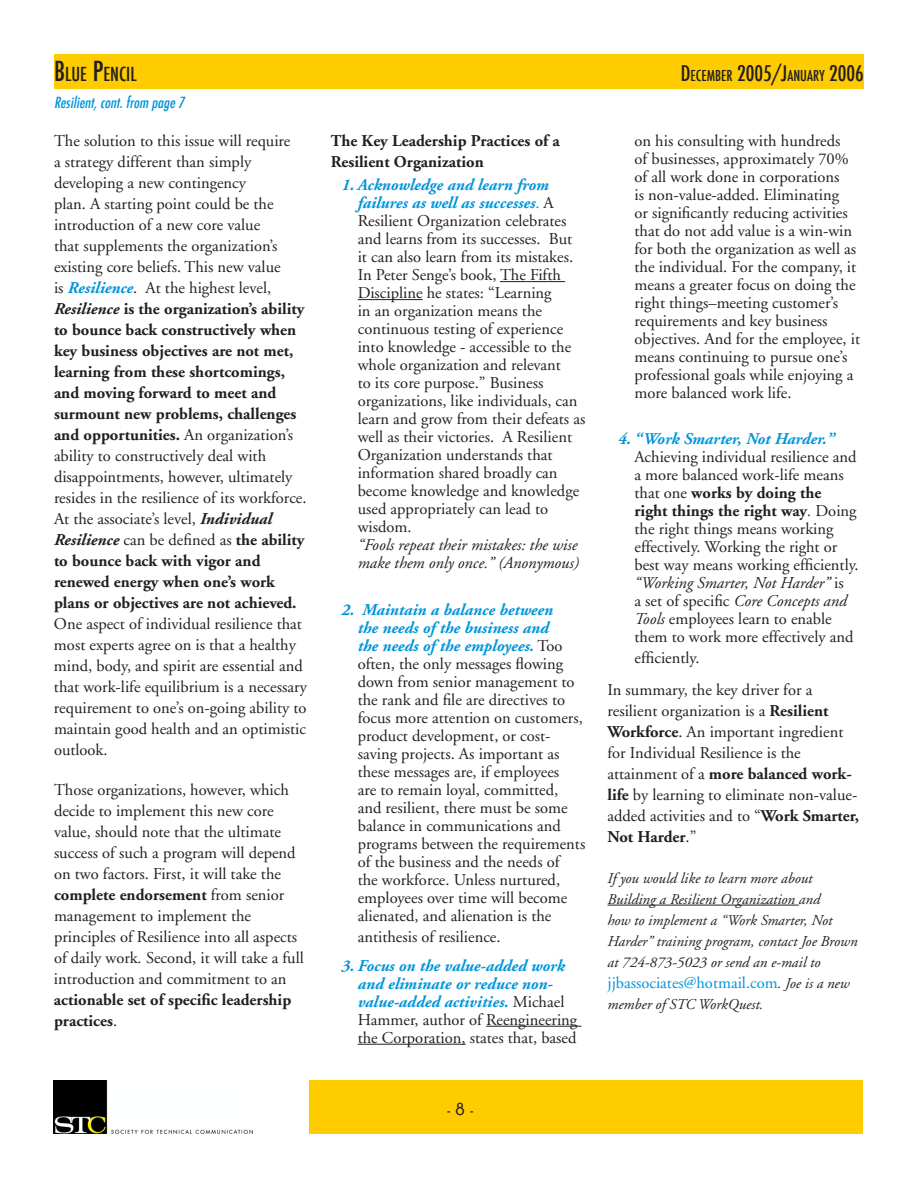
<style>
.page{position:relative;width:918px;height:1188px;background:#fff}
.page>*{position:absolute;margin:0;border:0;box-sizing:border-box;transform-origin:0 0}
.t1{font:500 condensed 18.9px "Futura";color:#231f20}
.t2{font:18px "Washington D";color:#231f20}
.t3{font:16.5px/18px "Adobe Garamond";color:#231f20}
.t4{font:italic 700 16.5px/18px "Adobe Garamond";color:#0095da}
.t5{font:700 16.5px/21px "Adobe Garamond";color:#231f20}
.t6{font:italic 16.5px/18px "Adobe Garamond";color:#231f20}
.t7{font:16.5px "Adobe Garamond";color:#0095da}
.t8{font:italic 15px/21px "Adobe Garamond";color:#231f20}
.t9{font:italic 500 condensed 15px "Futura";color:#0095da}
.t10{font:500 condensed 14.7px "Futura";color:#231f20}
.s1{font-size:27px}
.s2{font-size:21px}
.s3{font-weight:700;font-style:italic;color:#0095da}
.s4{font-weight:700;font-style:italic}
.s5{font-weight:700}
.s6{font-style:italic}
.s7{font-weight:400}
.s8{color:#0095da}
.s9{font-weight:400;font-style:normal;color:#231f20}
.s10{font-style:italic;font-size:15px;color:#231f20}
</style>
<div class="page">
<div style="left:55px;top:54px;width:809px;height:35px;background:#fc0"></div>
<div style="left:310px;top:1080px;width:553px;height:53px;background:#fc0"></div>
<img style="left:54px;top:1080px;width:198px;height:54px">
<hr style="left:500px;top:281px;width:65px;height:1px;background:#231f20">
<hr style="left:358px;top:299px;width:65px;height:1px;background:#231f20">
<hr style="left:486px;top:1026px;width:95px;height:1px;background:#231f20">
<hr style="left:358px;top:1044px;width:108px;height:1px;background:#231f20">
<hr style="left:608px;top:905px;width:191px;height:1px;background:#231f20">
<p class="t1" style="left:54px;top:62px;width:84px"><span class="s1">B</span>LUE <span class="s1">P</span>ENCIL</p>
<p class="t10" style="left:681px;top:66px;width:185px"><span class="s2">D</span>ECEMBER <span class="s2">2005/J</span>ANUARY <span class="s2">2006</span></p>
<p class="t9" style="left:54px;top:93px;width:135px">Resilient,cont.from page7</p>
<p class="t3" style="left:54px;top:130px;width:254px;line-height:21px">The solution to this issue will require<br>a strategy different than simply developing a new contingency<br>plan. A starting point could be the introduction of a new core value<br>that supplements the organization’s existing core beliefs. This new value<br>is <span class="s3">Resilience</span>. At the highest level, <span class="s4">Resilience</span> <span class="s5">is the organization’s ability to bounce back constructively when key business objectives are not met, learning from these shortcomings, and moving forward to meet and surmount new problems, challenges and opportunities.</span> An organization’s ability to constructively deal with disappointments, however, ultimately resides in the resilience of its workforce.<br>At the associate’s level, <span class="s4">Individual Resilience</span> can be defined as <span class="s5">the ability to bounce back with vigor and renewed energy when one’s work plans or objectives are not achieved.</span></p>
<p class="t3" style="left:54px;top:613px;width:255px;line-height:21px">One aspect of individual resilience that most experts agree on is that a healthy mind, body, and spirit are essential and that work-life equilibrium is a necessary requirement to one’s on-going ability to maintain good health and an optimistic outlook.</p>
<p class="t3" style="left:54px;top:780px;width:251px;line-height:21px">Those organizations, however, which decide to implement this new core value, should note that the ultimate success of such a program will depend on two factors. First, it will take the <span class="s5">complete endorsement</span> from senior management to implement the principles of Resilience into all aspects of daily work<span class="s6">.</span> Second, it will take a full introduction and commitment to an</p>
<p class="t5" style="left:54px;top:990px;width:239px">actionable set of specific leadership practices<span class="s7">.</span></p>
<p class="t5" style="left:331px;top:130px;width:231px">The Key Leadership Practices of a<br>Resilient Organization</p>
<p class="t3" style="left:358px;top:176px;width:229px;text-indent:-16px"><span class="s3">1. Acknowledge and learn from failures as well as successes</span><span class="s8">.</span> A<br>Resilient Organization celebrates and learns from its successes. But it can also learn from its mistakes.<br>In Peter Senge’s book, The Fifth<br>Discipline he states: “Learning<br>in an organization means the continuous testing of experience into knowledge - accessible to the whole organization and relevant<br>to its core purpose.” Business organizations, like individuals, can learn and grow from their defeats as well as their victories. A Resilient<br>Organization understands that information shared broadly can become knowledge and knowledge used appropriately can lead to wisdom.</p>
<p class="t6" style="left:358px;top:536px;width:223px">“Fools repeat their mistakes: the wise make them only once.” (Anonymous)</p>
<p class="t3" style="left:358px;top:601px;width:229px;text-indent:-16px"><span class="s3">2. Maintain a balance between<br>the needs of the business and<br>the needs of the employees.</span> Too often, the only messages flowing down from senior management to the rank and file are directives to focus more attention on customers, product development, or cost&shy;saving projects. As important as these messages are, if employees<br>are to remain loyal, committed, and resilient, there must be some balance in communications and programs between the requirements of the business and the needs of<br>the workforce. Unless nurtured, employees over time will become alienated, and alienation is the</p>
<p class="t3" style="left:358px;top:928px;width:144px">antithesis of resilience.</p>
<p class="t4" style="left:358px;top:957px;width:221px;text-indent:-16px">3. Focus on the value-added work and eliminate or reduce non&shy;value-added activities. <span class="s9">Michael<br>Hammer, author of Reengineering the Corporation, states that, based</span></p>
<p class="t3" style="left:634px;top:132px;width:227px">on his consulting with hundreds<br>of businesses, approximately 70% of all work done in corporations<br>is non-value-added. Eliminating<br>or significantly reducing activities that do not add value is a win-win for both the organization as well as the individual. For the company, it means a greater focus on doing the right things–meeting customer’s requirements and key business objectives. And for the employee, it means continuing to pursue one’s professional goals while enjoying a more balanced work life.</p>
<p class="t4" style="left:618px;top:431px;width:218px">4. “Work Smarter, Not Harder.”</p>
<p class="t3" style="left:634px;top:449px;width:226px">Achieving individual resilience and a more balanced work-life means that one <span class="s5">works by doing the<br>right things the right way</span><span class="s6">.</span> Doing the right things means working effectively. Working the right or best way means working efficiently. <span class="s6">“Working Smarter, Not Harder”</span> is<br>a set of specific <span class="s6">Core Concepts and<br>Tools</span> employees learn to enable them to work more effectively and</p>
<p class="t3" style="left:608px;top:643px;width:206px;line-height:31.8px;text-indent:27px">efficiently.<br>In summary, the key driver for a</p>
<p class="t3" style="left:608px;top:701px;width:253px;line-height:21px">resilient organization is a <span class="s5">Resilient Workforce</span>. An important ingredient for Individual Resilience is the attainment of a <span class="s5">more balanced work&shy;life</span> by learning to eliminate non-value&shy;added activities and to “<span class="s5">Work Smarter, Not Harder</span>.”</p>
<p class="t8" style="left:608px;top:868px;width:252px">If you would like to learn more about Building a Resilient Organization and<br>how to implement a “Work Smarter, Not Harder” training program, contact Joe Brown at 724-873-5023 or send an e-mail to</p>
<p class="t7" style="left:608px;top:974px;width:244px">jjbassociates@hotmail.com<span class="s10">. Joe is a new</span></p>
<p class="t8" style="left:608px;top:994px;width:157px">member of STC WorkQuest.</p>
<p class="t2" style="left:448px;top:1099px;width:27px">- 8 -</p>
</div>
